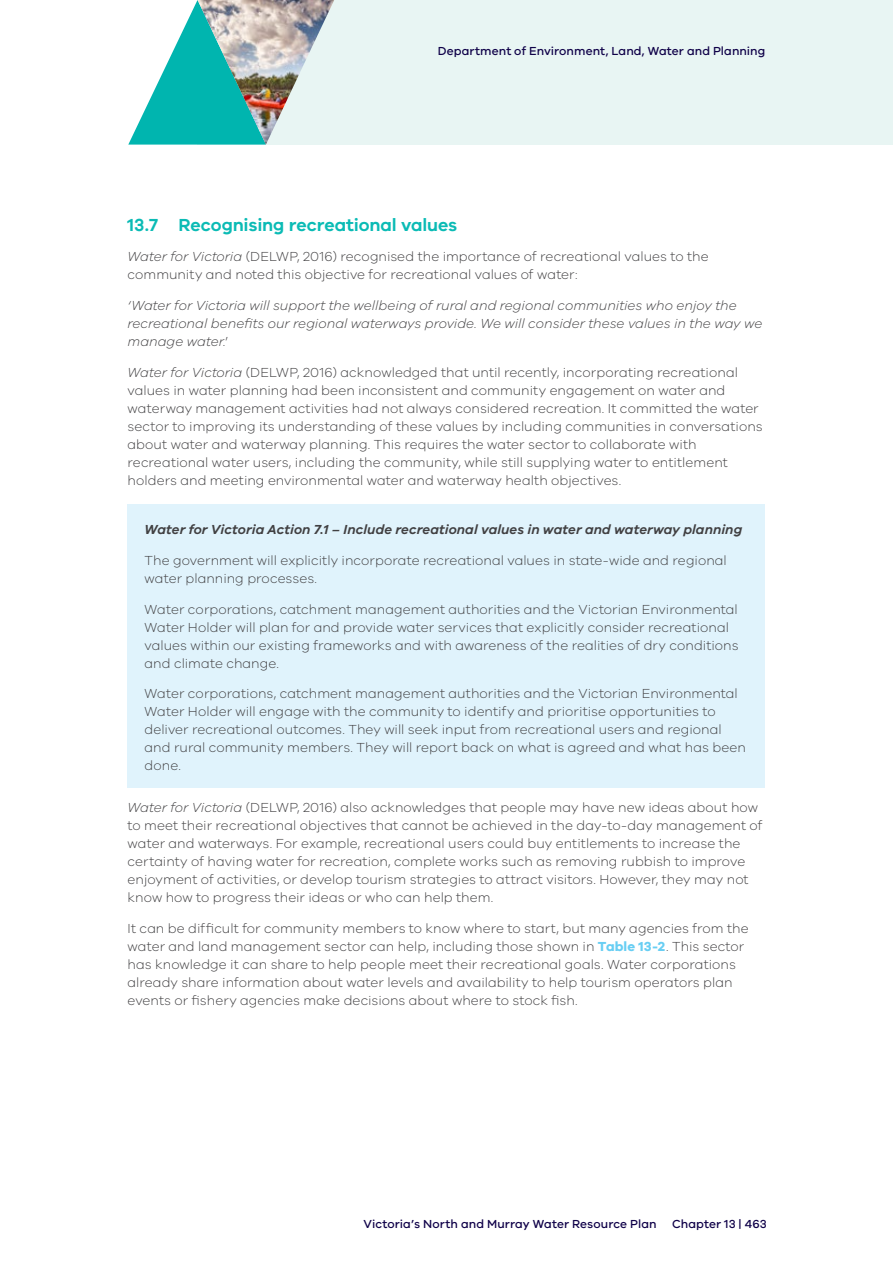
<style>
.page{position:relative;width:893px;height:1263px;background:#fff}
.page>*{position:absolute;margin:0;border:0;box-sizing:border-box;transform-origin:0 0}
.t1{font:600 18px "VIC";letter-spacing:-.01em;color:#0bbbb5}
.t2{font:300 13.5px/18px "VIC";letter-spacing:.005em;color:#414042}
.t3{font:italic 300 13.5px/18px "VIC";color:#414042}
.t4{font:italic 600 13.5px "VIC";color:#414042}
.t5{font:500 12px "VIC";letter-spacing:.005em;color:#100249}
.s1{font-style:italic}
.s2{font-style:normal}
.s3{font-weight:700;color:#68cef3}
</style>
<div class="page">
<div style="left:198px;top:0;width:695px;height:145px;background:#e8f5f3"></div>
<svg style="left:128px;top:11px;width:64px;height:134px"></svg>
<img style="left:192px;top:0;width:142px;height:145px">
<div style="left:128px;top:504px;width:637px;height:283px;background:#e0f3fc"></div>
<p class="t5" style="left:438px;top:43px;width:329px">Department of Environment, Land, Water and Planning</p>
<h1 class="t1" style="left:128px;top:214px;width:331px">13.7 Recognising recreational values</h1>
<p class="t2" style="left:128px;top:247px;width:583px"><span class="s1">Water for Victoria</span> (DELWP, 2016) recognised the importance of recreational values to the community and noted this objective for recreational values of water:</p>
<p class="t3" style="left:128px;top:296px;width:636px">‘Water for Victoria will support the wellbeing of rural and regional communities who enjoy the recreational benefits our regional waterways provide. We will consider these values in the way we manage water<span class="s2">.’</span></p>
<p class="t2" style="left:128px;top:363px;width:637px"><span class="s1">Water for Victoria</span> (DELWP, 2016) acknowledged that until recently, incorporating recreational values in water planning had been inconsistent and community engagement on water and waterway management activities had not always considered recreation. It committed the water sector to improving its understanding of these values by including communities in conversations about water and waterway planning. This requires the water sector to collaborate with recreational water users, including the community, while still supplying water to entitlement holders and meeting environmental water and waterway health objectives.</p>
<p class="t4" style="left:145px;top:521px;width:599px">Water for Victoria Action 7.1 – Include recreational values in water and waterway planning</p>
<p class="t2" style="left:145px;top:551px;width:584px">The government will explicitly incorporate recreational values in state-wide and regional water planning processes.</p>
<p class="t2" style="left:145px;top:600px;width:595px">Water corporations, catchment management authorities and the Victorian Environmental Water Holder will plan for and provide water services that explicitly consider recreational values within our existing frameworks and with awareness of the realities of dry conditions and climate change.</p>
<p class="t2" style="left:145px;top:684px;width:603px">Water corporations, catchment management authorities and the Victorian Environmental Water Holder will engage with the community to identify and prioritise opportunities to deliver recreational outcomes. They will seek input from recreational users and regional and rural community members. They will report back on what is agreed and what has been done.</p>
<p class="t2" style="left:128px;top:798px;width:636px"><span class="s1">Water for Victoria</span> (DELWP, 2016) also acknowledges that people may have new ideas about how to meet their recreational objectives that cannot be achieved in the day-to-day management of water and waterways. For example, recreational users could buy entitlements to increase the certainty of having water for recreation, complete works such as removing rubbish to improve enjoyment of activities, or develop tourism strategies to attract visitors. However, they may not know how to progress their ideas or who can help them.</p>
<p class="t2" style="left:128px;top:919px;width:623px">It can be difficult for community members to know where to start, but many agencies from the water and land management sector can help, including those shown in <span class="s3">Table 13-2</span>. This sector has knowledge it can share to help people meet their recreational goals. Water corporations already share information about water levels and availability to help tourism operators plan events or fishery agencies make decisions about where to stock fish.</p>
<p class="t5" style="left:363px;top:1217px;width:295px">Victoria’s North and Murray Water Resource Plan</p>
<p class="t5" style="left:672px;top:1217px;width:96px">Chapter 13 | 463</p>
</div>
